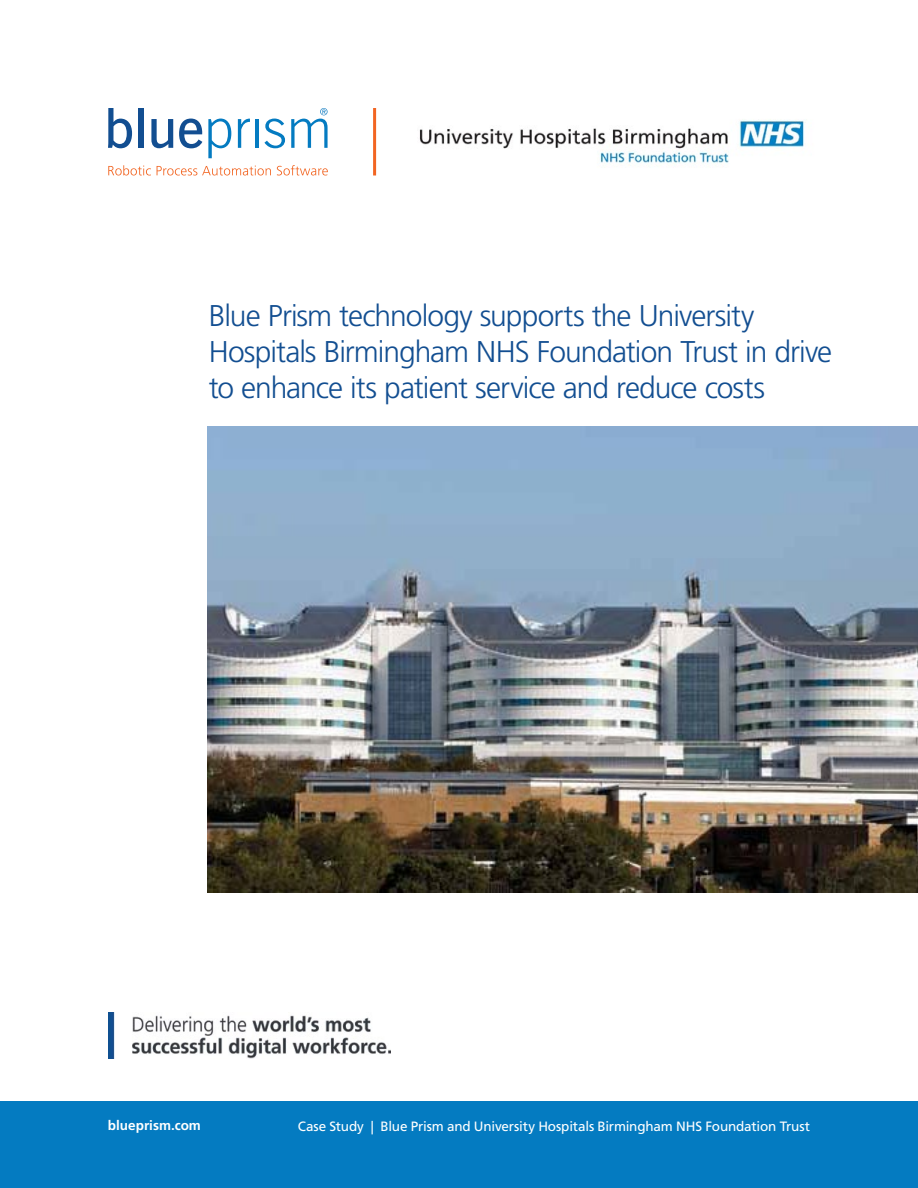
<style>
.page{position:relative;width:918px;height:1188px;background:#fff}
.page>*{position:absolute;margin:0;border:0;box-sizing:border-box;transform-origin:0 0}
.t1{font:300 30px/36px "Frutiger LT Std";letter-spacing:-.035em;color:#124e91}
.t2{font:13.5px "Frutiger LT Std";letter-spacing:-.01em;color:#fff}
.t3{font:700 13.5px "Frutiger LT Std";color:#fff}
</style>
<div class="page">
<div style="left:0;top:1102px;width:918px;height:86px;background:#047bc1"></div>
<img style="left:208px;top:427px;width:710px;height:466px">
<img style="left:108px;top:1012px;width:283px;height:46px">
<img style="left:419px;top:119px;width:385px;height:47px">
<svg style="left:108px;top:165px;width:43px;height:11px"></svg>
<svg style="left:157px;top:166px;width:114px;height:10px"></svg>
<svg style="left:277px;top:165px;width:51px;height:10px"></svg>
<svg style="left:208px;top:119px;width:23px;height:39px"></svg>
<svg style="left:238px;top:119px;width:12px;height:29px"></svg>
<hr style="left:255px;top:119px;width:3px;height:29px;background:#047bc1">
<svg style="left:264px;top:119px;width:21px;height:29px"></svg>
<svg style="left:108px;top:108px;width:24px;height:40px"></svg>
<div style="left:138px;top:108px;width:5px;height:40px;background:#124e91"></div>
<svg style="left:151px;top:119px;width:22px;height:29px"></svg>
<svg style="left:179px;top:119px;width:23px;height:29px"></svg>
<svg style="left:291px;top:108px;width:37px;height:40px"></svg>
<hr style="left:373px;top:108px;width:3px;height:68px;background:#f26522">
<p class="t1" style="left:209px;top:298px;width:625px">Blue Prism technology supports the University<br>Hospitals Birmingham NHS Foundation Trust in drive to enhance its patient service and reduce costs</p>
<p class="t3" style="left:108px;top:1118px;width:94px">blueprism.com</p>
<p class="t2" style="left:298px;top:1119px;width:514px">Case Study | Blue Prism and University Hospitals Birmingham NHS Foundation Trust</p>
</div>
